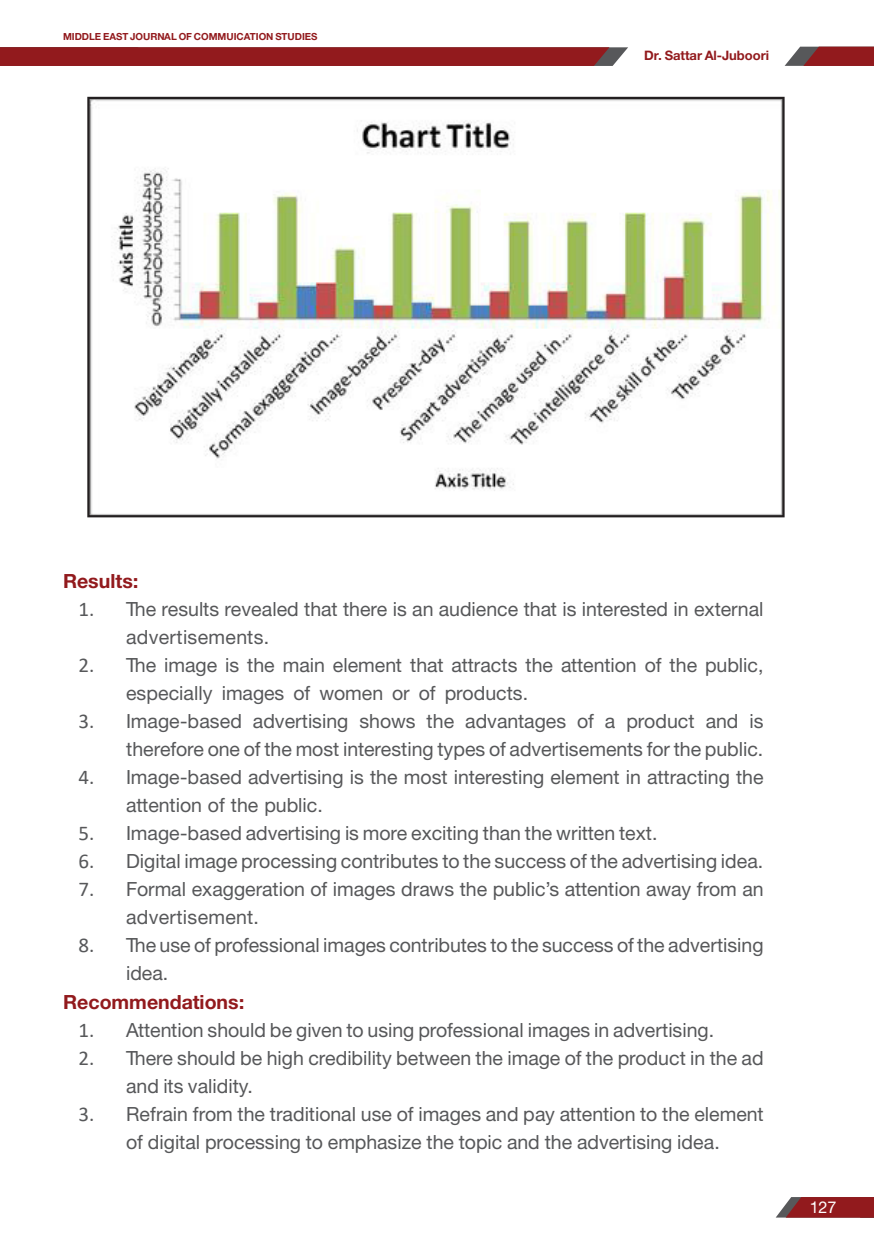
<style>
.page{position:relative;width:874px;height:1241px;background:#fff}
.page>*{position:absolute;margin:0;border:0;box-sizing:border-box;transform-origin:0 0}
.t1{font:21px/28px "Bahij Helvetica Neue";color:#57585a}
.body{font:700 21px "Bahij Helvetica Neue";color:#921a1d}
.t2{font:17.5px "Bahij Helvetica Neue";color:#fff}
.t3{font:700 14px "Bahij Helvetica Neue";color:#921a1d}
.t4{font:700 10.5px "Bahij Helvetica Neue";color:#921a1d}
.s1{font-family:"Calibri"}
</style>
<div class="page">
<svg style="left:776px;top:1197px;width:97px;height:20px;background:#943235"></svg>
<svg style="left:784px;top:47px;width:89px;height:19px;background:#8f3c3e"></svg>
<svg style="left:0;top:47px;width:628px;height:19px;background:#911f22"></svg>
<img style="left:90px;top:100px;width:691px;height:414px">
<div style="left:87px;top:97px;width:697px;height:420px;border:2px solid #231f20"></div>
<p class="t4" style="left:63px;top:30px;width:256px">MIDDLE EAST JOURNAL OF COMMUICATION STUDIES</p>
<p class="t3" style="left:644px;top:47px;width:126px">Dr. Sattar Al-Juboori</p>
<p class="body" style="left:63px;top:568px;width:77px">Results:</p>
<p class="t1" style="left:126px;top:594px;width:638px;text-indent:-47px"><span class="s1">1.</span> The results revealed that there is an audience that is interested in external advertisements.</p>
<p class="t1" style="left:126px;top:650px;width:638px;text-indent:-47px"><span class="s1">2.</span> The image is the main element that attracts the attention of the public, especially images of women or of products.</p>
<p class="t1" style="left:79px;top:706px;width:686px;text-align:right"><span class="s1">3.</span> Image-based advertising shows the advantages of a product and is therefore one of the most interesting types of advertisements for the public.</p>
<p class="t1" style="left:126px;top:762px;width:638px;text-indent:-47px"><span class="s1">4.</span> Image-based advertising is the most interesting element in attracting the attention of the public.</p>
<p class="t1" style="left:79px;top:818px;width:580px"><span class="s1">5.</span> Image-based advertising is more exciting than the written text.</p>
<p class="t1" style="left:79px;top:846px;width:686px"><span class="s1">6.</span> Digital image processing contributes to the success of the advertising idea.</p>
<p class="t1" style="left:126px;top:874px;width:638px;text-indent:-47px"><span class="s1">7.</span> Formal exaggeration of images draws the public’s attention away from an advertisement.</p>
<p class="t1" style="left:126px;top:930px;width:638px;text-indent:-47px"><span class="s1">8.</span> The use of professional images contributes to the success of the advertising idea.</p>
<p class="body" style="left:63px;top:989px;width:183px">Recommendations:</p>
<p class="t1" style="left:79px;top:1015px;width:637px"><span class="s1">1.</span> Attention should be given to using professional images in advertising.</p>
<p class="t1" style="left:126px;top:1043px;width:638px;text-indent:-47px"><span class="s1">2.</span> There should be high credibility between the image of the product in the ad and its validity.</p>
<p class="t1" style="left:79px;top:1099px;width:686px;text-align:center"><span class="s1">3.</span> Refrain from the traditional use of images and pay attention to the element of digital processing to emphasize the topic and the advertising idea.</p>
<p class="t2" style="left:809px;top:1196px;width:28px">127</p>
</div>
